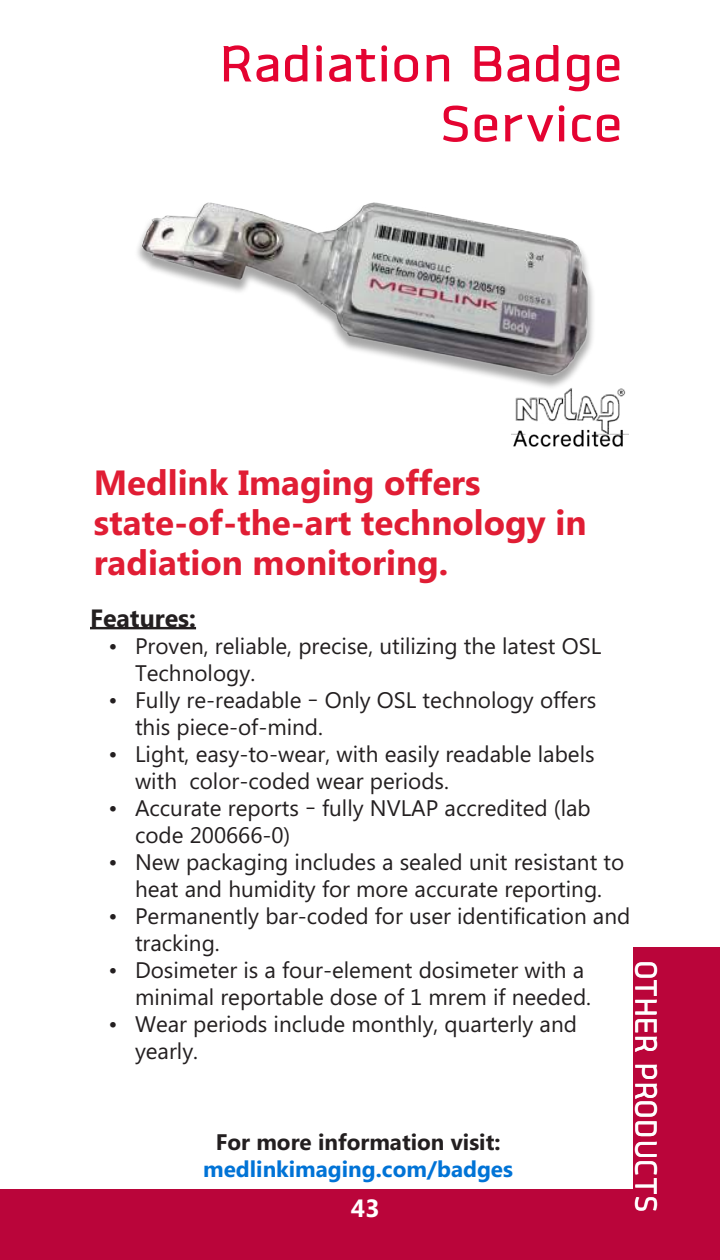
<style>
.page{position:relative;width:720px;height:1260px;background:#fff}
.page>*{position:absolute;margin:0;border:0;box-sizing:border-box;transform-origin:0 0}
.t1{font:50px/60px "Vieworks B";color:#e40331;text-align:right;scale:1.09 1}
.t2{font:700 35px/40px "Microsoft Phags Pa";color:#e01d34}
.t3{font:30px "Vieworks B";color:#fff}
.t4{font:700 25px "Microsoft Phags Pa";color:#231f20}
.t5{font:700 25px "Microsoft Phags Pa";color:#fff}
.t6{font:22.5px/27px "Microsoft Phags Pa";color:#231f20}
.t7{font:700 22.5px "Microsoft Phags Pa";color:#0073d6}
.t8{font:700 22.5px "Microsoft Phags Pa";color:#231f20}
</style>
<div class="page">
<div style="left:0;top:1189px;width:720px;height:71px;background:#ba053a"></div>
<div style="left:634px;top:947px;width:86px;height:313px;background:#ba053a"></div>
<img style="left:137px;top:203px;width:456px;height:182px">
<hr style="left:90px;top:627px;width:106px;height:2px;background:#231f20">
<img style="left:512px;top:385px;width:116px;height:62px">
<h1 class="t1" style="left:219px;top:33px;width:372px">Radiation Badge<br>Service</h1>
<h2 class="t2" style="left:94px;top:461px;width:494px">Medlink Imaging offers state-of-the-art technology in radiation monitoring.</h2>
<p class="t4" style="left:90px;top:600px;width:108px">Features:</p>
<p class="t6" style="left:135px;top:631px;width:468px;text-indent:-27px">• Proven, reliable, precise, utilizing the latest OSL<br>Technology.</p>
<p class="t6" style="left:135px;top:685px;width:463px;text-indent:-27px">• Fully re-readable – Only OSL technology offers this piece-of-mind.</p>
<p class="t6" style="left:135px;top:739px;width:461px;text-indent:-27px">• Light, easy-to-wear, with easily readable labels with color-coded wear periods.</p>
<p class="t6" style="left:135px;top:793px;width:457px;text-indent:-27px">• Accurate reports – fully NVLAP accredited (lab code 200666-0)</p>
<p class="t6" style="left:108px;top:847px;width:517px;text-align:center">• New packaging includes a sealed unit resistant to heat and humidity for more accurate reporting.</p>
<p class="t6" style="left:135px;top:901px;width:497px;text-indent:-27px">• Permanently bar-coded for user identification and tracking.</p>
<p class="t6" style="left:135px;top:955px;width:458px;text-indent:-27px">• Dosimeter is a four-element dosimeter with a minimal reportable dose of 1 mrem if needed.</p>
<p class="t6" style="left:135px;top:1009px;width:444px;text-indent:-27px">• Wear periods include monthly, quarterly and yearly.</p>
<h3 class="t3" style="left:664px;top:960px;width:254px;rotate:90deg">OTHER PRODUCTS</h3>
<p class="t8" style="left:216px;top:1126px;width:286px">For more information visit:</p>
<p class="t7" style="left:203px;top:1153px;width:311px">medlinkimaging.com/badges</p>
<p class="t5" style="left:351px;top:1190px;width:30px">43</p>
</div>
